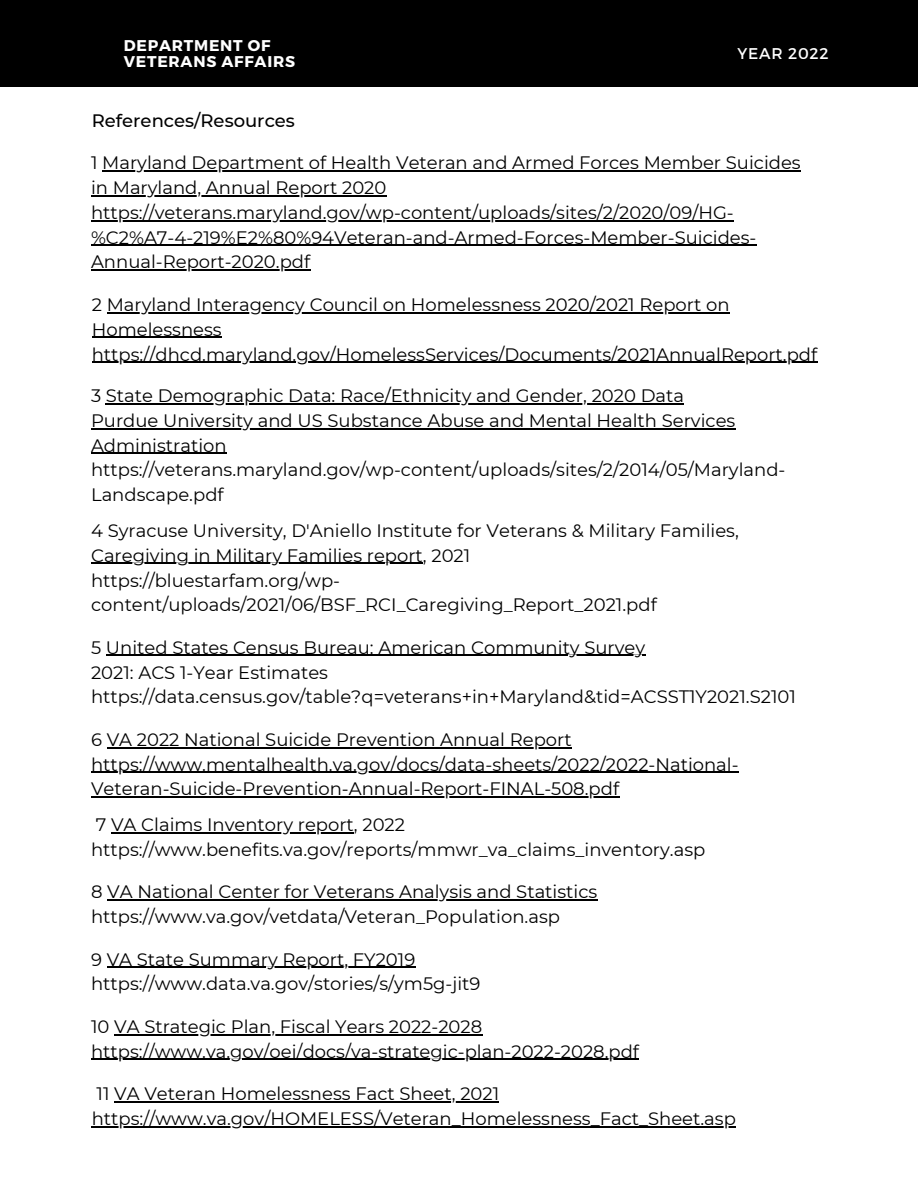
<style>
.page{position:relative;width:918px;height:1188px;background:#fff}
.page>*{position:absolute;margin:0;border:0;box-sizing:border-box;transform-origin:0 0}
.t1{font:18px/24.8px "Montserrat";color:#000}
.t2{font:500 18px "Montserrat";color:#000}
.t3{font:700 15.6px/15.9px "Montserrat";letter-spacing:.05em;color:#fff}
.t4{font:15.6px "Montserrat";letter-spacing:.05em;color:#fff}
</style>
<div class="page">
<hr style="left:106px;top:403px;width:578px;height:1px;background:#000">
<hr style="left:91px;top:428px;width:644px;height:1px;background:#000">
<hr style="left:91px;top:453px;width:136px;height:1px;background:#000">
<hr style="left:107px;top:899px;width:490px;height:2px;background:#000">
<hr style="left:106px;top:655px;width:539px;height:1px;background:#000">
<hr style="left:107px;top:967px;width:308px;height:1px;background:#000">
<hr style="left:107px;top:312px;width:623px;height:1px;background:#000">
<hr style="left:92px;top:337px;width:130px;height:1px;background:#000">
<hr style="left:92px;top:362px;width:725px;height:1px;background:#000">
<hr style="left:102px;top:171px;width:699px;height:1px;background:#000">
<hr style="left:91px;top:195px;width:295px;height:1px;background:#000">
<hr style="left:91px;top:220px;width:643px;height:1px;background:#000">
<hr style="left:91px;top:245px;width:665px;height:1px;background:#000">
<hr style="left:91px;top:270px;width:219px;height:1px;background:#000">
<div style="left:0;top:0;width:918px;height:87px;background:#000"></div>
<hr style="left:114px;top:1034px;width:368px;height:1px;background:#000">
<hr style="left:91px;top:1059px;width:548px;height:1px;background:#000">
<hr style="left:107px;top:747px;width:465px;height:1px;background:#000">
<hr style="left:91px;top:772px;width:648px;height:1px;background:#000">
<hr style="left:91px;top:796px;width:528px;height:2px;background:#000">
<hr style="left:114px;top:1101px;width:385px;height:1px;background:#000">
<hr style="left:92px;top:1126px;width:644px;height:1px;background:#000">
<hr style="left:91px;top:563px;width:332px;height:1px;background:#000">
<hr style="left:111px;top:832px;width:243px;height:1px;background:#000">
<p class="t3" style="left:106px;top:35px;width:173px">VETERANS AFFAIRS</p>
<p class="t3" style="left:124px;top:37px;width:173px">DEPARTMENT OF<br>VETERANS AFFAIRS</p>
<p class="t4" style="left:737px;top:43px;width:93px">YEAR 2022</p>
<p class="t2" style="left:92px;top:110px;width:205px">References/Resources</p>
<p class="t1" style="left:91px;top:151px;width:711px">1 Maryland Department of Health Veteran and Armed Forces Member Suicides in Maryland, Annual Report 2020 https://veterans.maryland.gov/wp-content/uploads/sites/2/2020/09/HG-%C2%A7-4-219%E2%80%94Veteran-and-Armed-Forces-Member-Suicides-Annual-Report-2020.pdf</p>
<p class="t1" style="left:92px;top:292px;width:727px">2 Maryland Interagency Council on Homelessness 2020/2021 Report on<br>Homelessness https://dhcd.maryland.gov/HomelessServices/Documents/2021AnnualReport.pdf</p>
<p class="t1" style="left:91px;top:383px;width:696px">3 State Demographic Data: Race/Ethnicity and Gender, 2020 Data<br>Purdue University and US Substance Abuse and Mental Health Services Administration https://veterans.maryland.gov/wp-content/uploads/sites/2/2014/05/Maryland-Landscape.pdf</p>
<p class="t1" style="left:91px;top:518px;width:649px">4 Syracuse University, D'Aniello Institute for Veterans &amp; Military Families, Caregiving in Military Families report, 2021<br>https://bluestarfam.org/wp&shy;content/uploads/2021/06/BSF_RCI_Caregiving_Report_2021.pdf</p>
<p class="t1" style="left:91px;top:635px;width:706px">5 United States Census Bureau: American Community Survey<br>2021: ACS 1-Year Estimates https://data.census.gov/table?q=veterans+in+Maryland&amp;tid=ACSST1Y2021.S2101</p>
<p class="t1" style="left:91px;top:727px;width:649px">6 VA 2022 National Suicide Prevention Annual Report https://www.mentalhealth.va.gov/docs/data-sheets/2022/2022-National-<br>Veteran-Suicide-Prevention-Annual-Report-FINAL-508.pdf</p>
<p class="t1" style="left:91px;top:812px;width:616px">7 VA Claims Inventory report, 2022 https://www.benefits.va.gov/reports/mmwr_va_claims_inventory.asp</p>
<p class="t1" style="left:91px;top:880px;width:508px">8 VA National Center for Veterans Analysis and Statistics https://www.va.gov/vetdata/Veteran_Population.asp</p>
<p class="t1" style="left:91px;top:947px;width:391px">9 VA State Summary Report, FY2019 https://www.data.va.gov/stories/s/ym5g-jit9</p>
<p class="t1" style="left:91px;top:1014px;width:550px">10 VA Strategic Plan, Fiscal Years 2022-2028 https://www.va.gov/oei/docs/va-strategic-plan-2022-2028.pdf</p>
<p class="t1" style="left:92px;top:1081px;width:646px">11 VA Veteran Homelessness Fact Sheet, 2021 https://www.va.gov/HOMELESS/Veteran_Homelessness_Fact_Sheet.asp</p>
</div>
